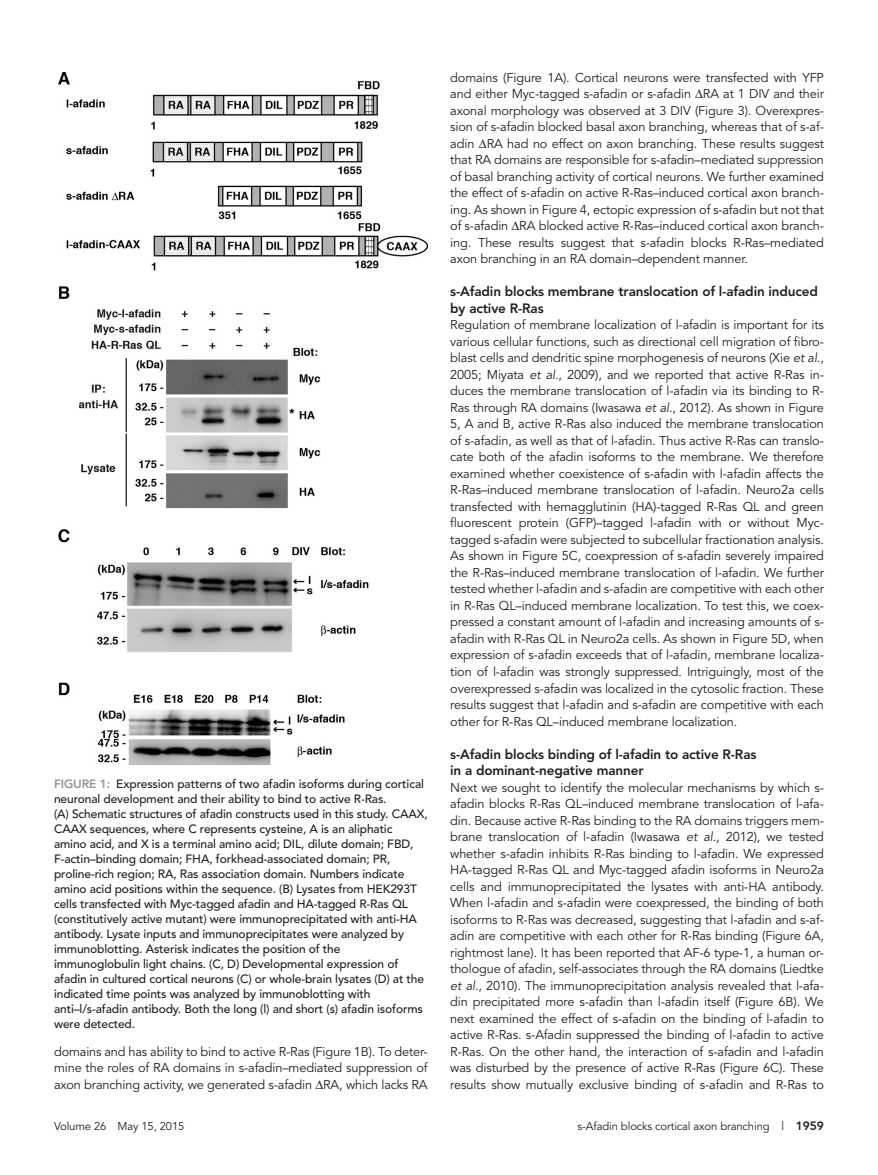
<style>
.page{position:relative;width:878px;height:1175px;background:#fff}
.page>*{position:absolute;margin:0;border:0;box-sizing:border-box;transform-origin:0 0}
.t1{font:800 13.5px/16.5px "Avenir";letter-spacing:-.01em;color:#231f20}
.ParaFL{font:12.75px/16.5px "Avenir";letter-spacing:-.01em;color:#231f20;text-align:justify}
.FigCaption{font:500 12px/15px "Avenir";letter-spacing:-.01em;color:#231f20}
.ParaFL-2{font:11.25px "Avenir";letter-spacing:-.01em;color:#231f20}
.s1{font-weight:800;color:#939598}
.s2{font-style:italic}
.s3{font-size:12px}
.s4{font-weight:800;font-size:12px}
</style>
<div class="page">
<img style="left:58px;top:72px;width:370px;height:692px">
<p class="FigCaption" style="left:54px;top:777px;width:375px"><span class="s1">FIGURE 1:</span> Expression patterns of two afadin isoforms during cortical neuronal development and their ability to bind to active R-Ras.<br>(A) Schematic structures of afadin constructs used in this study. CAAX, CAAX sequences, where C represents cysteine, A is an aliphatic amino acid, and X is a terminal amino acid; DIL, dilute domain; FBD, F-actin–binding domain; FHA, forkhead-associated domain; PR, proline-rich region; RA, Ras association domain. Numbers indicate amino acid positions within the sequence. (B) Lysates from HEK293T cells transfected with Myc-tagged afadin and HA-tagged R-Ras QL (constitutively active mutant) were immunoprecipitated with anti-HA antibody. Lysate inputs and immunoprecipitates were analyzed by immunoblotting. Asterisk indicates the position of the immunoglobulin light chains. (C, D) Developmental expression of afadin in cultured cortical neurons (C) or whole-brain lysates (D) at the indicated time points was analyzed by immunoblotting with anti–l/s-afadin antibody. Both the long (l) and short (s) afadin isoforms were detected.</p>
<p class="ParaFL" style="left:54px;top:1043px;width:375px">domains and has ability to bind to active R-Ras (Figure 1B). To deter&shy;mine the roles of RA domains in s-afadin–mediated suppression of axon branching activity, we generated s-afadin RA, which lacks RA</p>
<p class="ParaFL" style="left:450px;top:69px;width:375px">domains (Figure 1A). Cortical neurons were transfected with YFP and either Myc-tagged s-afadin or s-afadin RA at 1 DIV and their axonal morphology was observed at 3 DIV (Figure 3). Overexpres&shy;sion of s-afadin blocked basal axon branching, whereas that of s-af&shy;adin RA had no effect on axon branching. These results suggest that RA domains are responsible for s-afadin–mediated suppression of basal branching activity of cortical neurons. We further examined the effect of s-afadin on active R-Ras–induced cortical axon branch&shy;ing. As shown in Figure 4, ectopic expression of s-afadin but not that of s-afadin RA blocked active R-Ras–induced cortical axon branch&shy;ing. These results suggest that s-afadin blocks R-Ras–mediated axon branching in an RA domain–dependent manner.</p>
<h2 class="t1" style="left:450px;top:283px;width:369px">s-Afadin blocks membrane translocation of l-afadin induced by active R-Ras</h2>
<p class="ParaFL" style="left:450px;top:317px;width:375px">Regulation of membrane localization of l-afadin is important for its various cellular functions, such as directional cell migration of fibro&shy;blast cells and dendritic spine morphogenesis of neurons (Xie <span class="s2">et al.</span>, 2005; Miyata <span class="s2">et al.</span>, 2009), and we reported that active R-Ras in&shy;duces the membrane translocation of l-afadin via its binding to R-Ras through RA domains (Iwasawa <span class="s2">et al.</span>, 2012). As shown in Figure 5, A and B, active R-Ras also induced the membrane translocation of s-afadin, as well as that of l-afadin. Thus active R-Ras can translo&shy;cate both of the afadin isoforms to the membrane. We therefore examined whether coexistence of s-afadin with l-afadin affects the R-Ras–induced membrane translocation of l-afadin. Neuro2a cells transfected with hemagglutinin (HA)-tagged R-Ras QL and green fluorescent protein (GFP)–tagged l-afadin with or without Myc&shy;tagged s-afadin were subjected to subcellular fractionation analysis.<br>As shown in Figure 5C, coexpression of s-afadin severely impaired the R-Ras–induced membrane translocation of l-afadin. We further tested whether l-afadin and s-afadin are competitive with each other in R-Ras QL–induced membrane localization. To test this, we coex&shy;pressed a constant amount of l-afadin and increasing amounts of s&shy;afadin with R-Ras QL in Neuro2a cells. As shown in Figure 5D, when expression of s-afadin exceeds that of l-afadin, membrane localiza&shy;tion of l-afadin was strongly suppressed. Intriguingly, most of the overexpressed s-afadin was localized in the cytosolic fraction. These results suggest that l-afadin and s-afadin are competitive with each other for R-Ras QL–induced membrane localization.</p>
<h2 class="t1" style="left:450px;top:745px;width:308px">s-Afadin blocks binding of l-afadin to active R-Ras in a dominant-negative manner</h2>
<p class="ParaFL" style="left:450px;top:779px;width:375px">Next we sought to identify the molecular mechanisms by which s&shy;afadin blocks R-Ras QL–induced membrane translocation of l-afa&shy;din. Because active R-Ras binding to the RA domains triggers mem&shy;brane translocation of l-afadin (Iwasawa <span class="s2">et al.</span>, 2012), we tested whether s-afadin inhibits R-Ras binding to l-afadin. We expressed HA-tagged R-Ras QL and Myc-tagged afadin isoforms in Neuro2a cells and immunoprecipitated the lysates with anti-HA antibody.<br>When l-afadin and s-afadin were coexpressed, the binding of both isoforms to R-Ras was decreased, suggesting that l-afadin and s-af&shy;adin are competitive with each other for R-Ras binding (Figure 6A, rightmost lane). It has been reported that AF-6 type-1, a human or&shy;thologue of afadin, self-associates through the RA domains (Liedtke <span class="s2">et al.</span>, 2010). The immunoprecipitation analysis revealed that l-afa&shy;din precipitated more s-afadin than l-afadin itself (Figure 6B). We next examined the effect of s-afadin on the binding of l-afadin to active R-Ras. s-Afadin suppressed the binding of l-afadin to active R-Ras. On the other hand, the interaction of s-afadin and l-afadin was disturbed by the presence of active R-Ras (Figure 6C). These results show mutually exclusive binding of s-afadin and R-Ras to</p>
<p class="ParaFL-2" style="left:54px;top:1119px;width:132px">Volume 26 May 15, 2015</p>
<p class="ParaFL-2" style="left:577px;top:1119px;width:248px">s-Afadin blocks cortical axon branching <span class="s3">|</span> <span class="s4">1959</span></p>
</div>
